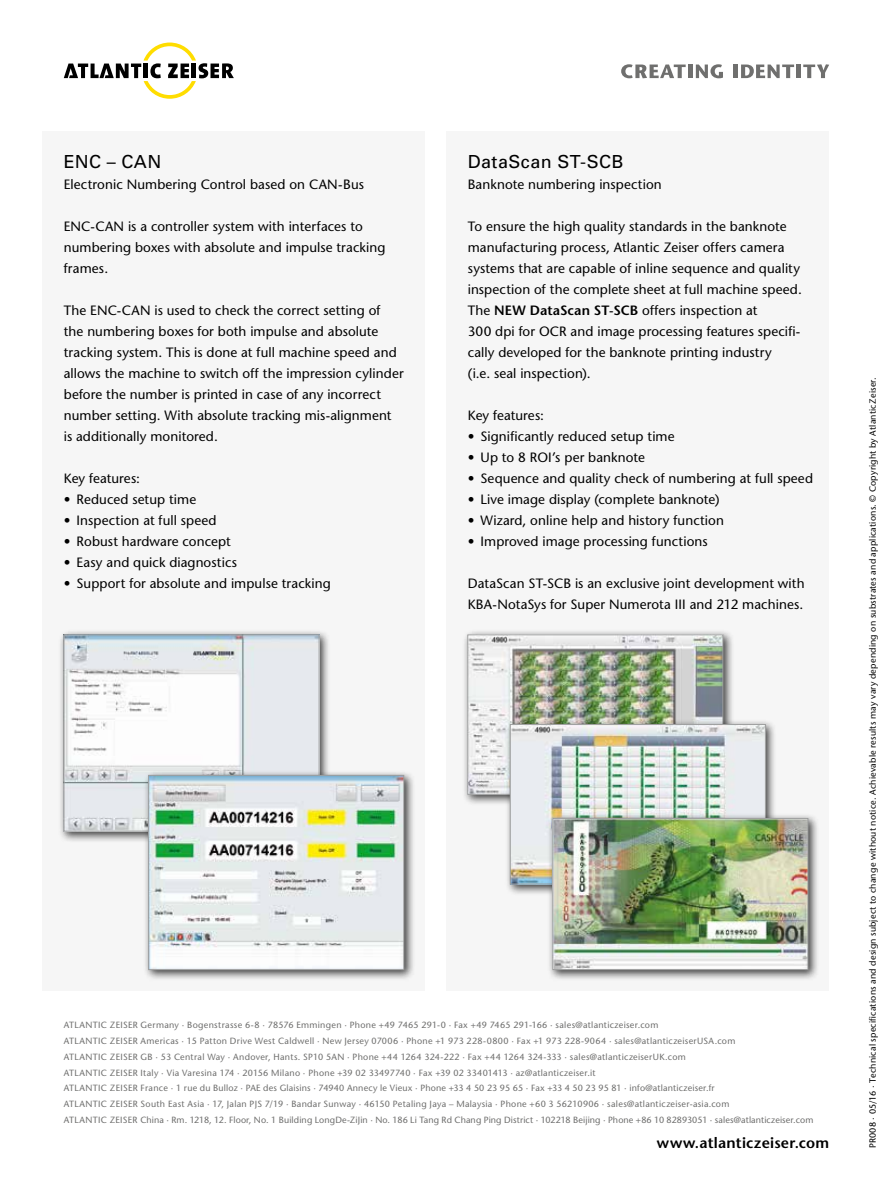
<style>
.page{position:relative;width:893px;height:1191px;background:#fff}
.page>*{position:absolute;margin:0;border:0;box-sizing:border-box;transform-origin:0 0}
.t1{font:18px "Univers";letter-spacing:.02em;color:#000}
.t2{font:600 15px "Stone Sans";letter-spacing:.02em;color:#000}
.t3{font:13.5px/21px "Stone Sans";letter-spacing:.005em;color:#000}
.t4{font:9px/15.8px "Stone Sans";letter-spacing:.03em;color:#6f6f6e}
.t5{font:9px "Stone Sans";letter-spacing:.02em;color:#000}
.s1{font-weight:600}
</style>
<div class="page">
<div style="left:446px;top:132px;width:383px;height:859px;background:#f6f6f6"></div>
<div style="left:43px;top:132px;width:382px;height:859px;background:#f6f6f6"></div>
<svg style="left:64px;top:43px;width:170px;height:56px"></svg>
<svg style="left:621px;top:64px;width:65px;height:14px"></svg>
<hr style="left:688px;top:65px;width:4px;height:13px;background:#6f6f6e">
<svg style="left:696px;top:64px;width:27px;height:14px"></svg>
<hr style="left:734px;top:65px;width:4px;height:13px;background:#6f6f6e">
<svg style="left:741px;top:65px;width:53px;height:13px"></svg>
<hr style="left:797px;top:65px;width:4px;height:13px;background:#6f6f6e">
<svg style="left:803px;top:64px;width:26px;height:14px"></svg>
<div style="left:462px;top:629px;width:272px;height:176px;background:#000;opacity:.75"></div>
<img style="left:470px;top:636px;width:251px;height:156px">
<div style="left:468px;top:634px;width:255px;height:160px;border:1px solid #9c9d9d"></div>
<div style="left:505px;top:719px;width:272px;height:176px;background:#000;opacity:.75"></div>
<img style="left:512px;top:726px;width:252px;height:156px">
<div style="left:510px;top:724px;width:256px;height:160px;border:1px solid #9c9d9d"></div>
<div style="left:547px;top:813px;width:272px;height:168px;background:#000;opacity:.75"></div>
<img style="left:555px;top:820px;width:251px;height:147px">
<div style="left:553px;top:818px;width:255px;height:151px;border:1px solid #9c9d9d"></div>
<div style="left:59px;top:629px;width:272px;height:213px;background:#000;opacity:.75"></div>
<img style="left:66px;top:636px;width:251px;height:193px">
<div style="left:64px;top:634px;width:255px;height:197px;border:1px solid #9c9d9d"></div>
<div style="left:143px;top:770px;width:272px;height:211px;background:#000;opacity:.75"></div>
<img style="left:150px;top:777px;width:252px;height:190px">
<div style="left:148px;top:775px;width:256px;height:194px;border:1px solid #9c9d9d"></div>
<h1 class="t1" style="left:64px;top:150px;width:99px">ENC – CAN</h1>
<p class="t3" style="left:64px;top:173px;width:302px">Electronic Numbering Control based on CAN-Bus</p>
<p class="t3" style="left:64px;top:215px;width:323px">ENC-CAN is a controller system with interfaces to numbering boxes with absolute and impulse tracking frames.</p>
<p class="t3" style="left:64px;top:299px;width:341px">The ENC-CAN is used to check the correct setting of<br>the numbering boxes for both impulse and absolute tracking system. This is done at full machine speed and allows the machine to switch off the impression cylinder before the number is printed in case of any incorrect number setting. With absolute tracking mis-alignment<br>is additionally monitored.</p>
<p class="t3" style="left:64px;top:467px;width:78px">Key features:</p>
<p class="t3" style="left:64px;top:488px;width:134px">• Reduced setup time</p>
<p class="t3" style="left:64px;top:509px;width:154px">• Inspection at full speed</p>
<p class="t3" style="left:64px;top:530px;width:169px">• Robust hardware concept</p>
<p class="t3" style="left:64px;top:551px;width:175px">• Easy and quick diagnostics</p>
<p class="t3" style="left:64px;top:572px;width:269px">• Support for absolute and impulse tracking</p>
<h1 class="t1" style="left:468px;top:150px;width:157px">DataScan ST-SCB</h1>
<p class="t3" style="left:468px;top:173px;width:196px">Banknote numbering inspection</p>
<p class="t3" style="left:468px;top:215px;width:336px">To ensure the high quality standards in the banknote manufacturing process, Atlantic Zeiser offers camera systems that are capable of inline sequence and quality inspection of the complete sheet at full machine speed.<br>The <span class="s1">NEW DataScan ST-SCB</span> offers inspection at<br>300 dpi for OCR and image processing features specifi&shy;cally developed for the banknote printing industry<br>(i.e. seal inspection).</p>
<p class="t3" style="left:468px;top:404px;width:78px">Key features:</p>
<p class="t3" style="left:468px;top:425px;width:208px">• Significantly reduced setup time</p>
<p class="t3" style="left:468px;top:446px;width:179px">• Up to 8 ROI’s per banknote</p>
<p class="t3" style="left:468px;top:467px;width:347px">• Sequence and quality check of numbering at full speed</p>
<p class="t3" style="left:468px;top:488px;width:253px">• Live image display (complete banknote)</p>
<p class="t3" style="left:468px;top:509px;width:258px">• Wizard, online help and history function</p>
<p class="t3" style="left:468px;top:530px;width:242px">• Improved image processing functions</p>
<p class="t3" style="left:468px;top:572px;width:338px">DataScan ST-SCB is an exclusive joint development with<br>KBA-NotaSys for Super Numerota III and 212 machines.</p>
<p class="t4" style="left:64px;top:1017px;width:751px">ATLANTIC ZEISER Germany · Bogenstrasse 6-8 · 78576 Emmingen · Phone +49 7465 291-0 · Fax +49 7465 291-166 · sales@atlanticzeiser.com<br>ATLANTIC ZEISER Americas · 15 Patton Drive West Caldwell · New Jersey 07006 · Phone +1 973 228-0800 · Fax +1 973 228-9064 · sales@atlanticzeiserUSA.com<br>ATLANTIC ZEISER GB · 53 Central Way · Andover, Hants. SP10 5AN · Phone +44 1264 324-222 · Fax +44 1264 324-333 · sales@atlanticzeiserUK.com<br>ATLANTIC ZEISER Italy · Via Varesina 174 · 20156 Milano · Phone +39 02 33497740 · Fax +39 02 33401413 · az@atlanticzeiser.it<br>ATLANTIC ZEISER France · 1 rue du Bulloz · PAE des Glaisins · 74940 Annecy le Vieux · Phone +33 4 50 23 95 65 · Fax +33 4 50 23 95 81 · info@atlanticzeiser.fr<br>ATLANTIC ZEISER South East Asia · 17, Jalan PJS 7/19 · Bandar Sunway · 46150 Petaling Jaya – Malaysia · Phone +60 3 56210906 · sales@atlanticzeiser-asia.com<br>ATLANTIC ZEISER China · Rm. 1218, 12. Floor, No. 1 Building LongDe-ZiJin · No. 186 Li Tang Rd Chang Ping District · 102218 Beijing · Phone +86 10 82893051 · sales@atlanticzeiser.com</p>
<p class="t2" style="left:657px;top:1133px;width:174px">www.atlanticzeiser.com</p>
<p class="t5" style="left:867px;top:1148px;width:772px;rotate:-90deg">PR008 · 05/16 · Technical specifications and design subject to change without notice. Achievable results may vary depending on substrates and applications. © Copyright by AtlanticZeiser.</p>
</div>
